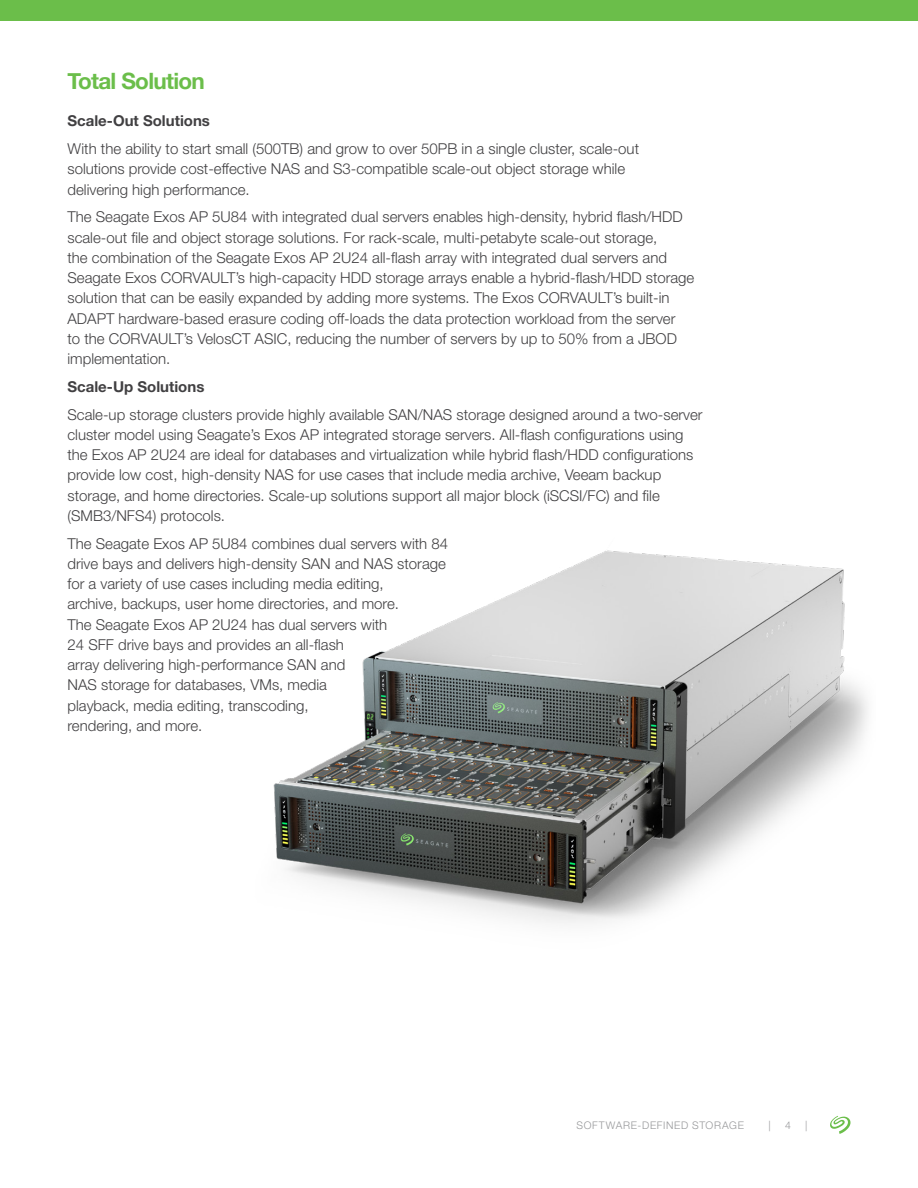
<style>
.page{position:relative;width:918px;height:1188px;background:#fff}
.page>*{position:absolute;margin:0;border:0;box-sizing:border-box;transform-origin:0 0}
.t1{font:700 22.5px "Helvetica Neue";letter-spacing:-.03em;color:#6bbe4a}
.t2{font:300 15px/20.2px "Helvetica Neue LT Std";color:#414042}
.t3{font:700 15px "Helvetica Neue LT Std";color:#414042}
.t4{font:300 10.5px "Helvetica Neue LT Std";letter-spacing:.07em;color:#97989a}
</style>
<div class="page">
<div style="left:0;top:0;width:918px;height:21px;background:#6bbe4a"></div>
<svg style="left:830px;top:1116px;width:21px;height:18px"></svg>
<img style="left:273px;top:550px;width:595px;height:374px">
<h1 class="t1" style="left:68px;top:64px;width:139px">Total Solution</h1>
<p class="t3" style="left:68px;top:112px;width:144px">Scale-Out Solutions</p>
<p class="t2" style="left:68px;top:138px;width:573px">With the ability to start small (500TB) and grow to over 50PB in a single cluster, scale-out solutions provide cost-effective NAS and S3-compatible scale-out object storage while delivering high performance.</p>
<p class="t2" style="left:68px;top:206px;width:628px">The Seagate Exos AP 5U84 with integrated dual servers enables high-density, hybrid flash/HDD scale-out file and object storage solutions. For rack-scale, multi-petabyte scale-out storage,<br>the combination of the Seagate Exos AP 2U24 all-flash array with integrated dual servers and Seagate Exos CORVAULT’s high-capacity HDD storage arrays enable a hybrid-flash/HDD storage solution that can be easily expanded by adding more systems. The Exos CORVAULT’s built-in ADAPT hardware-based erasure coding off-loads the data protection workload from the server<br>to the CORVAULT’s VelosCT ASIC, reducing the number of servers by up to 50% from a JBOD implementation.</p>
<p class="t3" style="left:68px;top:377px;width:138px">Scale-Up Solutions</p>
<p class="t2" style="left:68px;top:404px;width:637px">Scale-up storage clusters provide highly available SAN/NAS storage designed around a two-server cluster model using Seagate’s Exos AP integrated storage servers. All-flash configurations using the Exos AP 2U24 are ideal for databases and virtualization while hybrid flash/HDD configurations provide low cost, high-density NAS for use cases that include media archive, Veeam backup storage, and home directories. Scale-up solutions support all major block (iSCSI/FC) and file (SMB3/NFS4) protocols.</p>
<p class="t2" style="left:68px;top:533px;width:382px">The Seagate Exos AP 5U84 combines dual servers with 84 drive bays and delivers high-density SAN and NAS storage for a variety of use cases including media editing,<br>archive, backups, user home directories, and more.<br>The Seagate Exos AP 2U24 has dual servers with<br>24 SFF drive bays and provides an all-flash<br>array delivering high-performance SAN and<br>NAS storage for databases, VMs, media<br>playback, media editing, transcoding,<br>rendering, and more.</p>
<p class="t4" style="left:576px;top:1118px;width:169px">SOFTWARE-DEFINED STORAGE</p>
<p class="t4" style="left:769px;top:1118px;width:4px">|</p>
<p class="t4" style="left:785px;top:1118px;width:7px">4</p>
<p class="t4" style="left:805px;top:1118px;width:4px">|</p>
</div>
